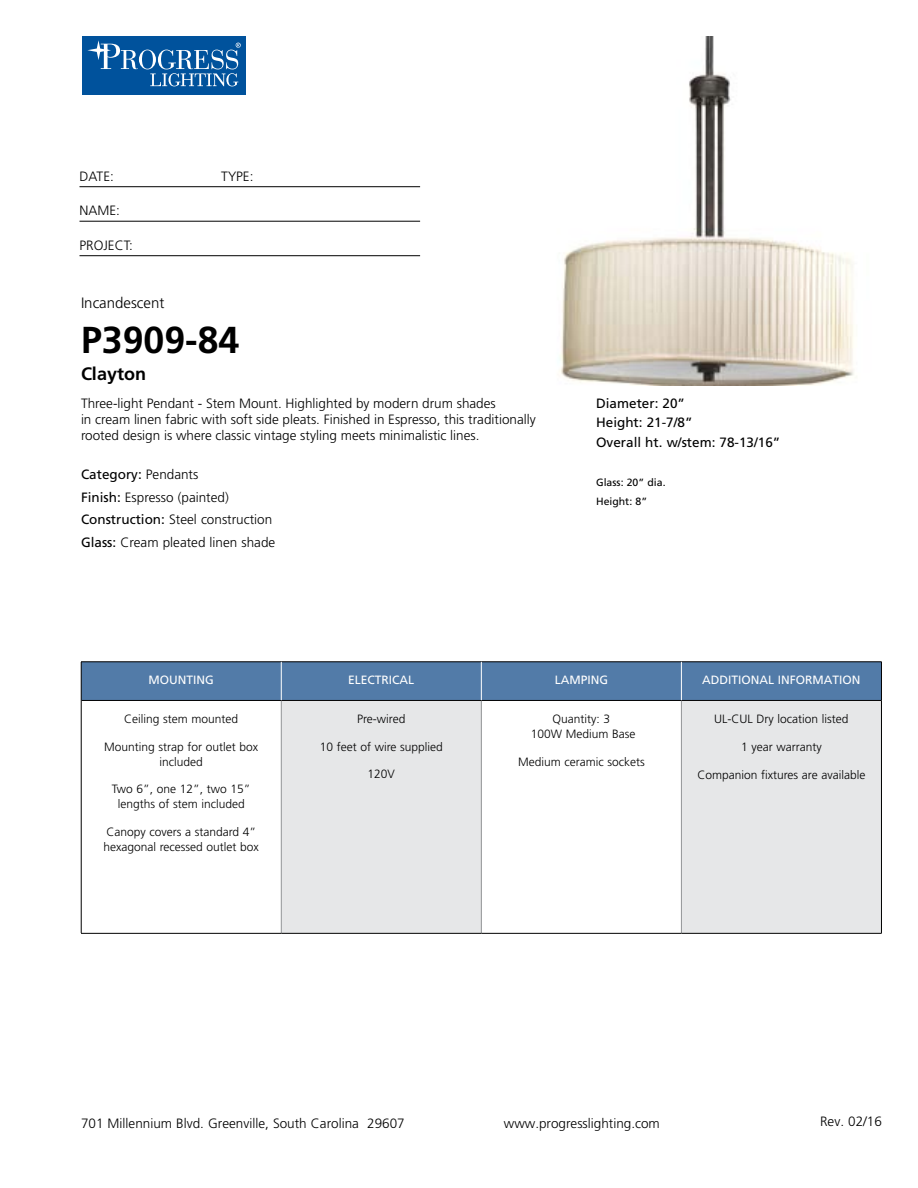
<style>
.page{position:relative;width:918px;height:1188px;background:#fff}
.page>*{position:absolute;margin:0;border:0;box-sizing:border-box;transform-origin:0 0}
.t1{font:700 37.5px "Frutiger LT Std";color:#000}
.t2{font:700 18px "Frutiger LT Std";color:#000}
.t3{font:300 15px "Frutiger LT Std";color:#000}
.t4{font:300 13.5px/22.5px "Frutiger LT Std";color:#000}
.t5{font:13.5px/19.5px "Frutiger LT Std";color:#000}
.t6{font:300 12px/15px "Frutiger LT Std";color:#000;text-align:center}
.t7{font:12px "Frutiger LT Std";color:#fff}
.t8{font:10.5px/19.5px "Frutiger LT Std";color:#000}
.s1{font-weight:400}
</style>
<div class="page">
<div style="left:82px;top:36px;width:164px;height:59px;background:#00529c"></div>
<svg style="left:139px;top:50px;width:17px;height:19px"></svg>
<div style="left:142px;top:50px;width:11px;height:19px;background:#00529c;border-radius:50%"></div>
<svg style="left:87px;top:40px;width:51px;height:29px"></svg>
<svg style="left:150px;top:43px;width:91px;height:43px"></svg>
<hr style="left:80px;top:186px;width:340px;height:1px;background:#000">
<hr style="left:80px;top:221px;width:340px;height:1px;background:#000">
<hr style="left:80px;top:255px;width:340px;height:1px;background:#000">
<div style="left:82px;top:663px;width:799px;height:37px;background:#527ba8"></div>
<div style="left:281px;top:700px;width:200px;height:233px;background:#e6e7e8"></div>
<div style="left:681px;top:700px;width:200px;height:233px;background:#e6e7e8"></div>
<hr style="left:281px;top:701px;width:1px;height:232px;background:#939598">
<hr style="left:481px;top:701px;width:1px;height:232px;background:#939598">
<hr style="left:681px;top:701px;width:1px;height:232px;background:#939598">
<hr style="left:81px;top:700px;width:200px;height:1px;background:#000">
<hr style="left:281px;top:700px;width:200px;height:1px;background:#000">
<hr style="left:481px;top:700px;width:200px;height:1px;background:#000">
<hr style="left:681px;top:700px;width:200px;height:1px;background:#000">
<hr style="left:81px;top:933px;width:200px;height:1px;background:#000">
<hr style="left:281px;top:933px;width:200px;height:1px;background:#000">
<hr style="left:481px;top:933px;width:200px;height:1px;background:#000">
<hr style="left:681px;top:933px;width:201px;height:1px;background:#000">
<hr style="left:81px;top:662px;width:200px;height:1px;background:#000">
<hr style="left:81px;top:662px;width:1px;height:38px;background:#000">
<hr style="left:281px;top:662px;width:200px;height:1px;background:#000">
<hr style="left:481px;top:662px;width:200px;height:1px;background:#000">
<hr style="left:681px;top:662px;width:201px;height:1px;background:#000">
<hr style="left:881px;top:662px;width:1px;height:38px;background:#000">
<hr style="left:81px;top:700px;width:1px;height:233px;background:#000">
<hr style="left:881px;top:700px;width:1px;height:233px;background:#000">
<hr style="left:281px;top:662px;width:1px;height:38px;background:#fff">
<hr style="left:681px;top:662px;width:1px;height:38px;background:#fff">
<hr style="left:481px;top:662px;width:1px;height:38px;background:#fff">
<img style="left:559px;top:36px;width:295px;height:349px">
<p class="t4" style="left:80px;top:165px;width:36px">DATE:</p>
<p class="t4" style="left:221px;top:165px;width:34px">TYPE:</p>
<p class="t4" style="left:80px;top:200px;width:42px">NAME:</p>
<p class="t4" style="left:80px;top:234px;width:55px">PROJECT:</p>
<p class="t3" style="left:81px;top:294px;width:85px">Incandescent</p>
<h1 class="t1" style="left:81px;top:318px;width:160px">P3909-84</h1>
<h2 class="t2" style="left:81px;top:363px;width:67px">Clayton</h2>
<p class="t4" style="left:81px;top:395px;width:456px;line-height:16.2px">Three-light Pendant - Stem Mount. Highlighted by modern drum shades<br>in cream linen fabric with soft side pleats. Finished in Espresso, this traditionally rooted design is where classic vintage styling meets minimalistic lines.</p>
<p class="t4" style="left:81px;top:463px;width:196px"><span class="s1">Category:</span> Pendants<br><span class="s1">Finish:</span> Espresso (painted)<br><span class="s1">Construction:</span> Steel construction<br><span class="s1">Glass:</span> Cream pleated linen shade</p>
<p class="t5" style="left:596px;top:393px;width:186px">Diameter: 20”<br>Height: 21-7/8”<br>Overall ht. w/stem: 78-13/16”</p>
<p class="t8" style="left:596px;top:472px;width:71px">Glass: 20” dia.<br>Height: 8”</p>
<p class="t7" style="left:149px;top:673px;width:67px">MOUNTING</p>
<p class="t7" style="left:348px;top:673px;width:68px">ELECTRICAL</p>
<p class="t7" style="left:555px;top:673px;width:55px">LAMPING</p>
<p class="t7" style="left:702px;top:673px;width:160px">ADDITIONAL INFORMATION</p>
<p class="t6" style="left:124px;top:711px;width:116px">Ceiling stem mounted</p>
<p class="t6" style="left:104px;top:739px;width:156px">Mounting strap for outlet box included</p>
<p class="t6" style="left:112px;top:782px;width:140px">Two 6”, one 12”, two 15” lengths of stem included</p>
<p class="t6" style="left:104px;top:825px;width:157px;text-align:left">Canopy covers a standard 4” hexagonal recessed outlet box</p>
<p class="t6" style="left:357px;top:712px;width:50px">Pre-wired</p>
<p class="t6" style="left:320px;top:739px;width:125px">10 feet of wire supplied</p>
<p class="t6" style="left:368px;top:767px;width:29px">120V</p>
<p class="t6" style="left:714px;top:712px;width:136px">UL-CUL Dry location listed</p>
<p class="t6" style="left:741px;top:739px;width:82px">1 year warranty</p>
<p class="t6" style="left:697px;top:767px;width:169px">Companion fixtures are available</p>
<p class="t6" style="left:531px;top:712px;width:106px">Quantity: 3<br>100W Medium Base</p>
<p class="t6" style="left:518px;top:754px;width:128px">Medium ceramic sockets</p>
<p class="t4" style="left:81px;top:1112px;width:325px">701 Millennium Blvd. Greenville, South Carolina 29607</p>
<p class="t4" style="left:504px;top:1112px;width:158px">www.progresslighting.com</p>
<p class="t4" style="left:820px;top:1110px;width:63px">Rev. 02/16</p>
</div>
